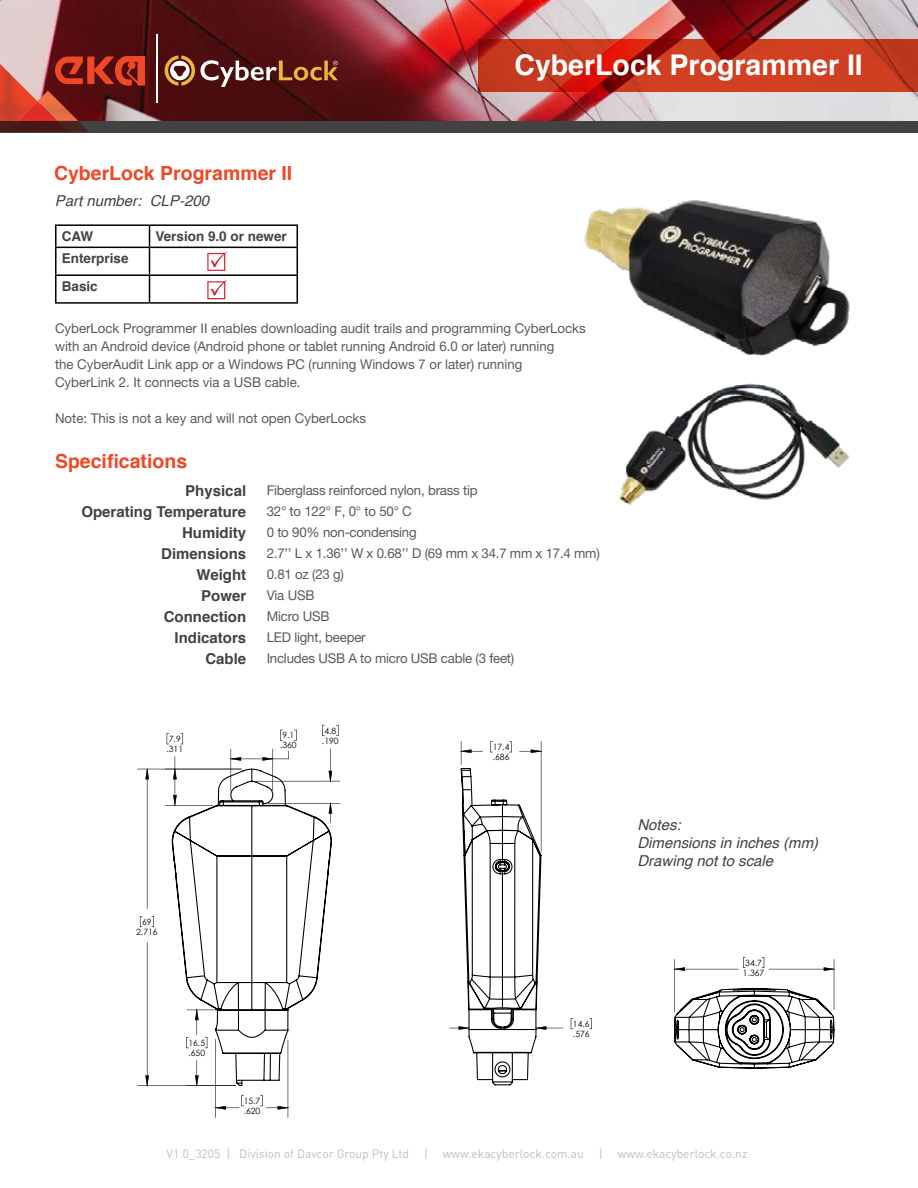
<style>
.page{position:relative;width:918px;height:1188px;background:#fff}
.page>*{position:absolute;margin:0;border:0;box-sizing:border-box;transform-origin:0 0}
.t1{font:700 28.5px "Helvetica";color:#fff}
.t2{font:700 19.5px "Helvetica";color:#ed4926}
.t3{font:700 15px/21px "Helvetica";color:#424242;text-align:right}
.t4{font:italic 15px/18px "Helvetica";color:#424242}
.t5{font:13.5px/21px "Helvetica Neue";color:#58595b}
.t6{font:700 13.5px/27.9px "Helvetica";color:#424242}
.t7{font:12px "DIN";color:#bcbec0}
.t8{font:8.7px/9.9px "Century Gothic";color:#000101}
</style>
<div class="page">
<img style="left:0;top:0;width:918px;height:121px">
<svg style="left:165px;top:55px;width:173px;height:32px;background:#794437"></svg>
<hr style="left:156px;top:34px;width:1px;height:69px;background:#fff">
<svg style="left:55px;top:56px;width:90px;height:30px;background:#a62d1b"></svg>
<div style="left:0;top:121px;width:918px;height:11px;background:#424243"></div>
<img style="left:0;top:64px;width:37px;height:57px">
<img style="left:37px;top:91px;width:41px;height:30px">
<img style="left:18px;top:101px;width:39px;height:20px">
<svg style="left:0;top:121px;width:89px;height:11px"></svg>
<svg style="left:478px;top:39px;width:440px;height:53px;background:#c5331a"></svg>
<hr style="left:55px;top:224px;width:95px;height:2px;background:#000">
<hr style="left:55px;top:226px;width:2px;height:21px;background:#000">
<hr style="left:150px;top:224px;width:148px;height:2px;background:#000">
<hr style="left:55px;top:247px;width:95px;height:1px;background:#000">
<hr style="left:55px;top:248px;width:2px;height:26px;background:#000">
<hr style="left:150px;top:247px;width:148px;height:1px;background:#000">
<hr style="left:55px;top:274px;width:95px;height:2px;background:#000">
<hr style="left:55px;top:276px;width:2px;height:26px;background:#000">
<hr style="left:150px;top:274px;width:148px;height:2px;background:#000">
<svg style="left:149px;top:226px;width:1px;height:76px"></svg>
<svg style="left:297px;top:226px;width:1px;height:76px"></svg>
<hr style="left:55px;top:302px;width:95px;height:2px;background:#000">
<hr style="left:150px;top:302px;width:148px;height:2px;background:#000">
<svg style="left:207px;top:252px;width:20px;height:19px"></svg>
<svg style="left:207px;top:280px;width:20px;height:19px"></svg>
<img style="left:584px;top:200px;width:266px;height:305px">
<svg style="left:137px;top:725px;width:203px;height:89px"></svg>
<svg style="left:140px;top:916px;width:2px;height:12px"></svg>
<svg style="left:277px;top:1109px;width:12px;height:9px"></svg>
<svg style="left:146px;top:757px;width:186px;height:352px"></svg>
<svg style="left:171px;top:768px;width:161px;height:319px"></svg>
<svg style="left:589px;top:1018px;width:3px;height:12px"></svg>
<svg style="left:571px;top:1018px;width:2px;height:12px"></svg>
<svg style="left:449px;top:741px;width:114px;height:345px"></svg>
<svg style="left:673px;top:957px;width:163px;height:112px"></svg>
<h2 class="t2" style="left:54px;top:157px;width:240px">CyberLock Programmer II</h2>
<p class="t4" style="left:55px;top:192px;width:156px">Part number: CLP-200</p>
<p class="t6" style="left:62px;top:223px;width:33px">CAW</p>
<p class="t6" style="left:156px;top:223px;width:133px">Version 9.0 or newer</p>
<p class="t6" style="left:62px;top:245px;width:68px">Enterprise<br>Basic</p>
<h1 class="t1" style="left:514px;top:42px;width:350px">CyberLock Programmer II</h1>
<p class="t5" style="left:55px;top:319px;width:532px;line-height:18px">CyberLock Programmer II enables downloading audit trails and programming CyberLocks with an Android device (Android phone or tablet running Android 6.0 or later) running<br>the CyberAudit Link app or a Windows PC (running Windows 7 or later) running<br>CyberLink 2. It connects via a USB cable.</p>
<p class="t5" style="left:55px;top:407px;width:312px">Note: This is not a key and will not open CyberLocks</p>
<h2 class="t2" style="left:55px;top:445px;width:134px">Specifications</h2>
<p class="t3" style="left:81px;top:481px;width:166px">Physical<br>Operating Temperature<br>Humidity<br>Dimensions<br>Weight<br>Power<br>Connection<br>Indicators<br>Cable</p>
<p class="t5" style="left:267px;top:479px;width:335px">Fiberglass reinforced nylon, brass tip<br>32° to 122° F, 0° to 50° C<br>0 to 90% non-condensing<br>2.7’’ L x 1.36’’ W x 0.68’’ D (69 mm x 34.7 mm x 17.4 mm)<br>0.81 oz (23 g)<br>Via USB<br>Micro USB<br>LED light, beeper<br>Includes USB A to micro USB cable (3 feet)</p>
<p class="t8" style="left:166px;top:734px;width:18px">7.9 .311</p>
<p class="t8" style="left:280px;top:730px;width:18px">9.1 .360</p>
<p class="t8" style="left:322px;top:725px;width:18px">4.8 .190</p>
<p class="t8" style="left:493px;top:742px;width:18px">17.4 .686</p>
<p class="t4" style="left:637px;top:816px;width:182px">Notes:<br>Dimensions in inches (mm)<br>Drawing not to scale</p>
<p class="t8" style="left:136px;top:917px;width:23px;text-align:center">69<br>2.716</p>
<p class="t8" style="left:743px;top:958px;width:23px">34.7<br>1.367</p>
<p class="t8" style="left:188px;top:1038px;width:18px">16.5 .650</p>
<p class="t8" style="left:244px;top:1096px;width:18px">15.7 .620</p>
<p class="t8" style="left:573px;top:1019px;width:18px">14.6 .576</p>
<p class="t7" style="left:167px;top:1146px;width:582px">V1.0_3205 | Division of Davcor Group Pty Ltd | www.ekacyberlock.com.au | www.ekacyberlock.co.nz</p>
</div>
